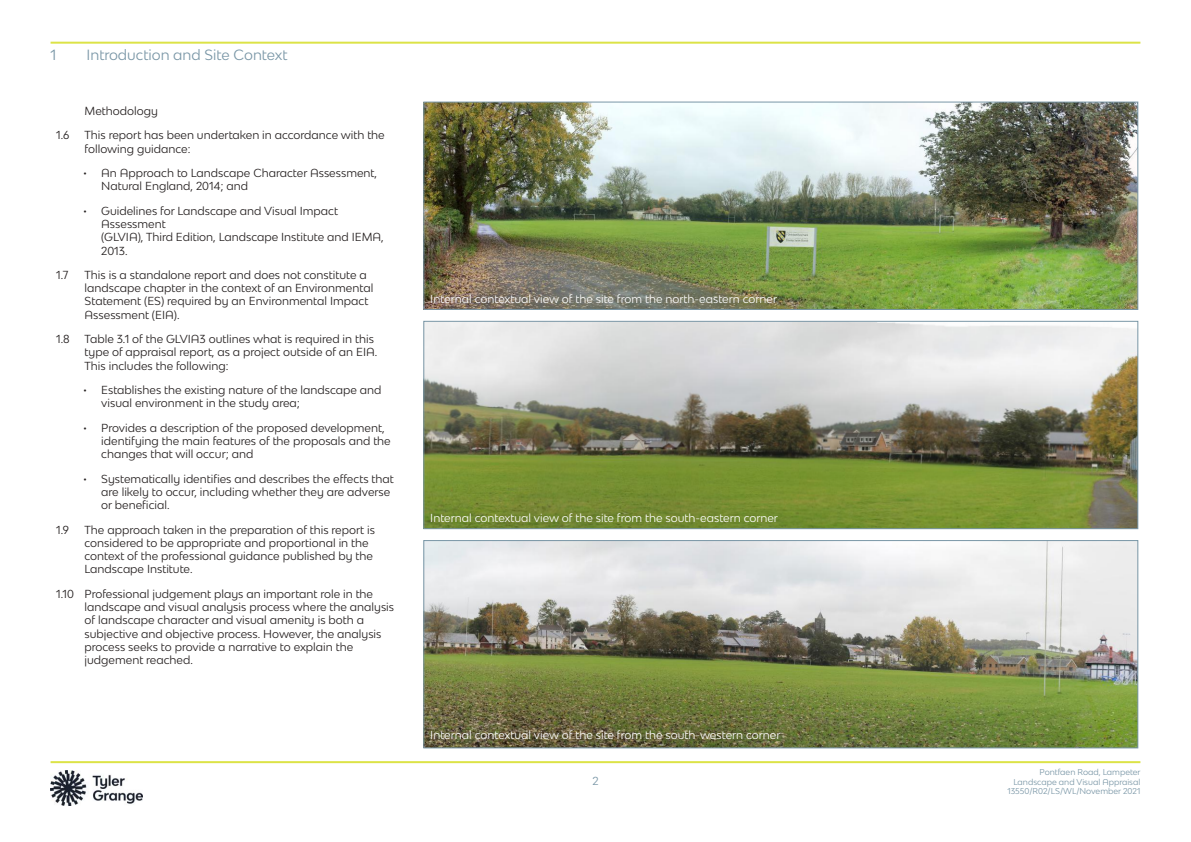
<style>
.page{position:relative;width:1191px;height:842px;background:#fff}
.page>*{position:absolute;margin:0;border:0;box-sizing:border-box;transform-origin:0 0}
.t1{font:14px "Bw Modelica SS01";color:#7996a6}
.t2{font:11px/13.2px "Bw Modelica SS01";color:#241f1f}
.t3{font:11px "Bw Modelica SS01";color:#fff}
.t4{font:11px "Bw Modelica SS01";color:#7996a6}
.t5{font:8px/9.6px "Bw Modelica SS01";color:#7996a6;text-align:right}
</style>
<div class="page">
<img style="left:425px;top:104px;width:711px;height:204px">
<div style="left:423px;top:102px;width:715px;height:208px;border:1px solid #7996a6"></div>
<img style="left:425px;top:323px;width:711px;height:204px">
<div style="left:423px;top:321px;width:715px;height:208px;border:1px solid #7996a6"></div>
<img style="left:425px;top:542px;width:711px;height:204px">
<div style="left:423px;top:540px;width:715px;height:208px;border:1px solid #7996a6"></div>
<hr style="left:51px;top:761px;width:1089px;height:2px;background:#dce347">
<hr style="left:51px;top:42px;width:1089px;height:2px;background:#dce347">
<img style="left:51px;top:770px;width:92px;height:36px">
<p class="t1" style="left:51px;top:45px;width:7px">1</p>
<p class="t1" style="left:87px;top:45px;width:202px">Introduction and Site Context</p>
<p class="t2" style="left:85px;top:104px;width:75px">Methodology</p>
<p class="t2" style="left:56px;top:128px;width:15px">1.6</p>
<p class="t2" style="left:85px;top:128px;width:302px">This report has been undertaken in accordance with the following guidance:</p>
<p class="t2" style="left:101px;top:166px;width:277px;text-indent:-18px">• An Approach to Landscape Character Assessment,<br>Natural England, 2014; and</p>
<p class="t2" style="left:101px;top:204px;width:284px;text-indent:-18px">• Guidelines for Landscape and Visual Impact<br>Assessment<br>(GLVIA), Third Edition, Landscape Institute and IEMA,<br>2013.</p>
<p class="t2" style="left:56px;top:268px;width:14px">1.7</p>
<p class="t2" style="left:85px;top:268px;width:290px">This is a standalone report and does not constitute a landscape chapter in the context of an Environmental Statement (ES) required by an Environmental Impact Assessment (EIA).</p>
<p class="t2" style="left:56px;top:332px;width:15px">1.8</p>
<p class="t2" style="left:85px;top:332px;width:294px">Table 3.1 of the GLVIA3 outlines what is required in this type of appraisal report, as a project outside of an EIA.<br>This includes the following:</p>
<p class="t2" style="left:101px;top:383px;width:282px;text-indent:-18px">• Establishes the existing nature of the landscape and visual environment in the study area;</p>
<p class="t2" style="left:101px;top:421px;width:291px;text-indent:-18px">• Provides a description of the proposed development, identifying the main features of the proposals and the changes that will occur; and</p>
<p class="t2" style="left:101px;top:472px;width:294px;text-indent:-18px">• Systematically identifies and describes the effects that are likely to occur, including whether they are adverse or beneficial.</p>
<p class="t2" style="left:56px;top:523px;width:14px">1.9</p>
<p class="t2" style="left:85px;top:523px;width:292px">The approach taken in the preparation of this report is considered to be appropriate and proportional in the context of the professional guidance published by the Landscape Institute.</p>
<p class="t2" style="left:85px;top:587px;width:311px;text-indent:-28px">1.10 Professional judgement plays an important role in the landscape and visual analysis process where the analysis of landscape character and visual amenity is both a subjective and objective process. However, the analysis process seeks to provide a narrative to explain the judgement reached.</p>
<p class="t3" style="left:430px;top:292px;width:348px">Internal contextual view of the site from the north-eastern corner</p>
<p class="t3" style="left:430px;top:510px;width:349px">Internal contextual view of the site from the south-eastern corner</p>
<p class="t3" style="left:430px;top:728px;width:352px">Internal contextual view of the site from the south-western corner</p>
<p class="t4" style="left:592px;top:774px;width:8px">2</p>
<p class="t5" style="left:1007px;top:767px;width:135px">Pontfaen Road, Lampeter<br>Landscape and Visual Appraisal<br>13550/R02/LS/WL/November 2021</p>
</div>
